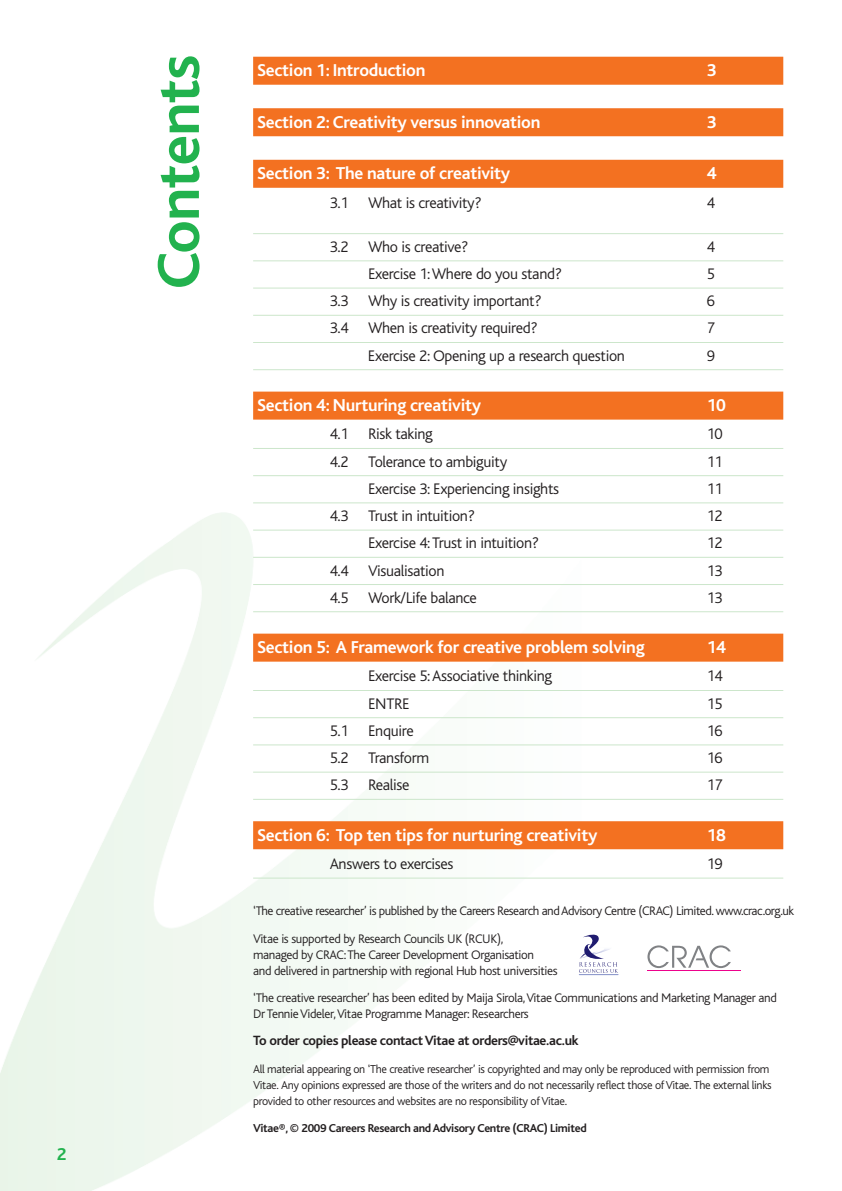
<style>
.page{position:relative;width:842px;height:1191px;background:#fff}
.page>*{position:absolute;margin:0;border:0;box-sizing:border-box;transform-origin:0 0}
.t1{font:700 62px "Bliss";letter-spacing:-.015em;color:#22b24e}
.t2{font:700 18px "Bliss";letter-spacing:-.015em;color:#fff}
.t3{font:700 18px "Bliss";color:#22b24e}
.t4{font:300 16px "Bliss";letter-spacing:-.02em;color:#231f20}
.t5{font:700 14px "Bliss";letter-spacing:-.025em;color:#231f20}
.t6{font:300 13px/16px "Bliss";letter-spacing:-.025em;color:#231f20}
.t7{font:300 12px/16px "Bliss";letter-spacing:-.025em;color:#231f20}
.t8{font:700 12px "Bliss";letter-spacing:-.025em;color:#231f20}
</style>
<div class="page">
<div style="left:253px;top:57px;width:530px;height:28px;background:#f37121"></div>
<div style="left:253px;top:108px;width:530px;height:28px;background:#f37121"></div>
<div style="left:253px;top:160px;width:530px;height:28px;background:#f37121"></div>
<hr style="left:253px;top:233px;width:530px;height:1px;background:#cce6cb">
<hr style="left:253px;top:260px;width:530px;height:1px;background:#cce6cb">
<hr style="left:253px;top:287px;width:530px;height:1px;background:#cce6cb">
<hr style="left:253px;top:315px;width:530px;height:1px;background:#cce6cb">
<hr style="left:253px;top:342px;width:530px;height:1px;background:#cce6cb">
<hr style="left:253px;top:369px;width:530px;height:1px;background:#cce6cb">
<div style="left:253px;top:391px;width:530px;height:28px;background:#f37121"></div>
<hr style="left:253px;top:448px;width:530px;height:1px;background:#cce6cb">
<hr style="left:253px;top:475px;width:530px;height:1px;background:#cce6cb">
<hr style="left:253px;top:502px;width:530px;height:1px;background:#cce6cb">
<hr style="left:253px;top:529px;width:530px;height:1px;background:#cce6cb">
<hr style="left:253px;top:557px;width:530px;height:1px;background:#cce6cb">
<hr style="left:253px;top:584px;width:530px;height:1px;background:#cce6cb">
<hr style="left:253px;top:611px;width:530px;height:1px;background:#cce6cb">
<div style="left:253px;top:633px;width:530px;height:28px;background:#f37121"></div>
<hr style="left:253px;top:690px;width:530px;height:1px;background:#cce6cb">
<hr style="left:253px;top:717px;width:530px;height:1px;background:#cce6cb">
<hr style="left:253px;top:744px;width:530px;height:1px;background:#cce6cb">
<hr style="left:253px;top:771px;width:530px;height:1px;background:#cce6cb">
<hr style="left:253px;top:799px;width:530px;height:1px;background:#cce6cb">
<div style="left:253px;top:821px;width:530px;height:28px;background:#f37121"></div>
<hr style="left:253px;top:877px;width:530px;height:1px;background:#cce6cb">
<hr style="left:647px;top:970px;width:94px;height:1px;background:#ed028c">
<svg style="left:647px;top:945px;width:84px;height:23px"></svg>
<hr style="left:579px;top:974px;width:39px;height:1px;background:#838fc7">
<svg style="left:579px;top:934px;width:39px;height:38px"></svg>
<p class="t3" style="left:57px;top:1148px;width:11px">2</p>
<h1 class="t1" style="left:158px;top:289px;width:236px;rotate:-90deg">Contents</h1>
<p class="t2" style="left:257px;top:64px;width:170px">Section 1: Introduction</p>
<p class="t2" style="left:707px;top:64px;width:11px">3</p>
<p class="t2" style="left:257px;top:116px;width:285px">Section 2: Creativity versus innovation</p>
<p class="t2" style="left:707px;top:116px;width:11px">3</p>
<p class="t2" style="left:257px;top:167px;width:255px">Section 3: The nature of creativity</p>
<p class="t2" style="left:707px;top:167px;width:11px">4</p>
<p class="t4" style="left:330px;top:197px;width:154px">3.1 What is creativity?</p>
<p class="t4" style="left:707px;top:197px;width:10px">4</p>
<p class="t4" style="left:330px;top:241px;width:140px">3.2 Who is creative?</p>
<p class="t4" style="left:707px;top:241px;width:10px">4</p>
<p class="t4" style="left:368px;top:268px;width:195px">Exercise 1:Where do you stand?</p>
<p class="t4" style="left:707px;top:268px;width:10px">5</p>
<p class="t4" style="left:330px;top:296px;width:213px">3.3 Why is creativity important?</p>
<p class="t4" style="left:707px;top:296px;width:10px">6</p>
<p class="t4" style="left:330px;top:323px;width:210px">3.4 When is creativity required?</p>
<p class="t4" style="left:707px;top:323px;width:10px">7</p>
<p class="t4" style="left:368px;top:350px;width:259px">Exercise 2: Opening up a research question</p>
<p class="t4" style="left:707px;top:350px;width:10px">9</p>
<p class="t2" style="left:257px;top:399px;width:226px">Section 4: Nurturing creativity</p>
<p class="t2" style="left:707px;top:399px;width:21px">10</p>
<p class="t4" style="left:330px;top:429px;width:104px">4.1 Risk taking</p>
<p class="t4" style="left:707px;top:429px;width:18px">10</p>
<p class="t4" style="left:330px;top:456px;width:179px">4.2 Tolerance to ambiguity</p>
<p class="t4" style="left:707px;top:456px;width:18px">11</p>
<p class="t4" style="left:368px;top:483px;width:193px">Exercise 3: Experiencing insights</p>
<p class="t4" style="left:707px;top:483px;width:18px">11</p>
<p class="t4" style="left:330px;top:510px;width:147px">4.3 Trust in intuition?</p>
<p class="t4" style="left:707px;top:510px;width:18px">12</p>
<p class="t4" style="left:368px;top:538px;width:172px">Exercise 4:Trust in intuition?</p>
<p class="t4" style="left:707px;top:538px;width:18px">12</p>
<p class="t4" style="left:330px;top:565px;width:116px">4.4 Visualisation</p>
<p class="t4" style="left:707px;top:565px;width:18px">13</p>
<p class="t4" style="left:330px;top:592px;width:149px">4.5 Work/Life balance</p>
<p class="t4" style="left:707px;top:592px;width:18px">13</p>
<p class="t2" style="left:257px;top:641px;width:389px">Section 5: A Framework for creative problem solving</p>
<p class="t2" style="left:707px;top:641px;width:21px">14</p>
<p class="t4" style="left:368px;top:671px;width:185px">Exercise 5:Associative thinking</p>
<p class="t4" style="left:707px;top:671px;width:18px">14</p>
<p class="t4" style="left:368px;top:698px;width:43px">ENTRE</p>
<p class="t4" style="left:707px;top:698px;width:18px">15</p>
<p class="t4" style="left:330px;top:725px;width:86px">5.1 Enquire</p>
<p class="t4" style="left:707px;top:725px;width:18px">16</p>
<p class="t4" style="left:330px;top:752px;width:101px">5.2 Transform</p>
<p class="t4" style="left:707px;top:752px;width:18px">16</p>
<p class="t4" style="left:330px;top:780px;width:81px">5.3 Realise</p>
<p class="t4" style="left:707px;top:780px;width:18px">17</p>
<p class="t2" style="left:257px;top:829px;width:342px">Section 6: Top ten tips for nurturing creativity</p>
<p class="t2" style="left:707px;top:829px;width:21px">18</p>
<p class="t4" style="left:330px;top:858px;width:125px">Answers to exercises</p>
<p class="t4" style="left:707px;top:858px;width:18px">19</p>
<p class="t6" style="left:253px;top:898px;width:542px;line-height:27.4px">‘The creative researcher’ is published by the Careers Research andAdvisory Centre (CRAC) Limited. www.crac.org.uk<br>Vitae is supported by Research Councils UK (RCUK),</p>
<p class="t6" style="left:253px;top:947px;width:306px">managed by CRAC:The Career Development Organisation<br>and delivered in partnership with regional Hub host universities</p>
<p class="t6" style="left:253px;top:991px;width:525px">‘The creative researcher’ has been edited by Maija Sirola,Vitae Communications and Marketing Manager and<br>Dr TennieVideler,Vitae Programme Manager: Researchers</p>
<p class="t5" style="left:253px;top:1036px;width:327px">To order copies please contactVitae at orders@vitae.ac.uk</p>
<p class="t7" style="left:253px;top:1061px;width:520px">All material appearing on ‘The creative researcher’ is copyrighted and may only be reproduced with permission from<br>Vitae. Any opinions expressed are those of the writers and do not necessarily reflect those ofVitae. The external links provided to other resources and websites are no responsibility ofVitae.</p>
<p class="t8" style="left:253px;top:1124px;width:335px">Vitae®, © 2009 Careers Research andAdvisory Centre (CRAC) Limited</p>
</div>
